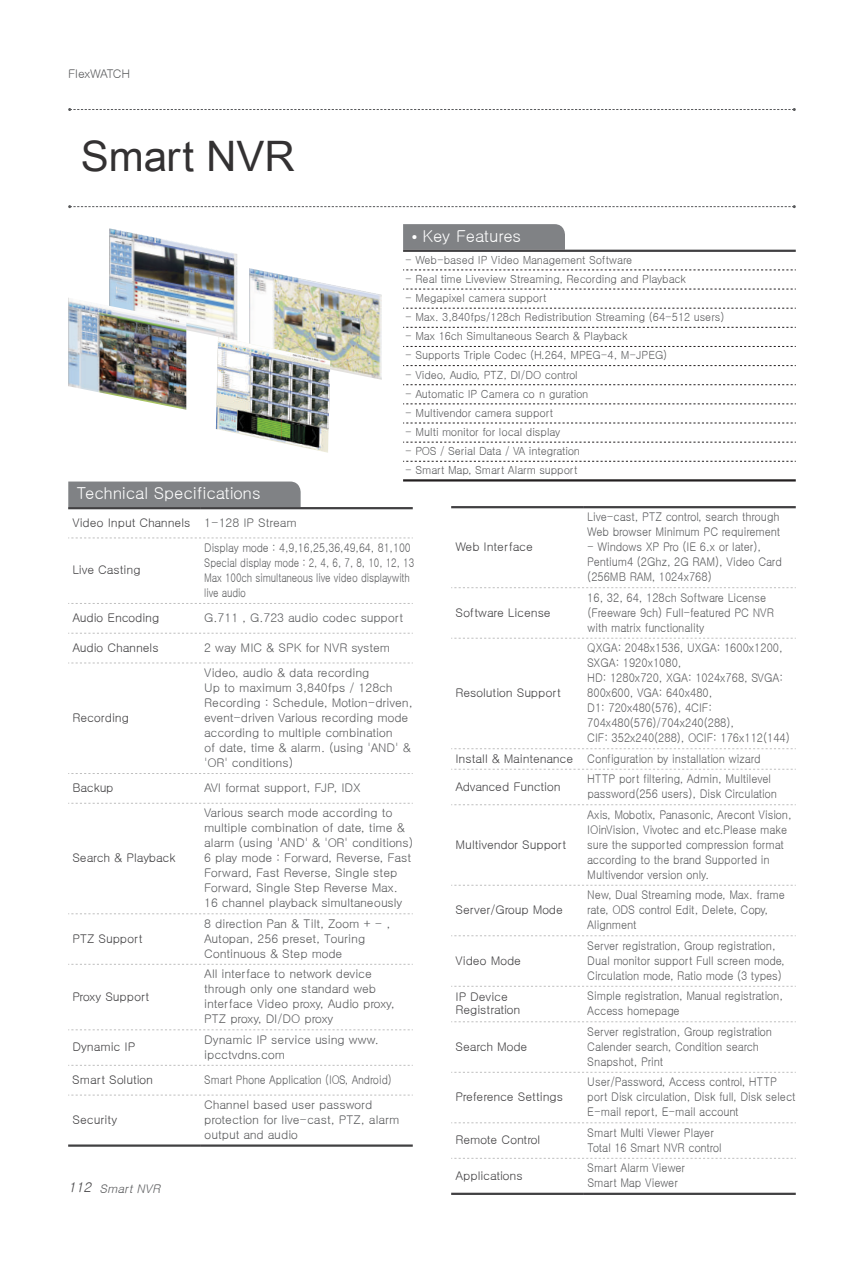
<style>
.page{position:relative;width:866px;height:1263px;background:#fff}
.page>*{position:absolute;margin:0;border:0;box-sizing:border-box;transform-origin:0 0}
.t1{font:42px "Arial Unicode MS";color:#333132}
.t2{font:800 16.5px "JTBC Gothic";color:#fff}
.t3{font:300 12px/15px "JTBC Gothic";color:#58595b;scale:.9 1}
.t4{font:300 12px/15px "JTBC Gothic";color:#58595b}
.t5{font:12px/13.5px "JTBC Gothic";color:#414042}
.t6{font:300 12px/15px "JTBC Gothic";color:#58595b;scale:.86 1}
.t7{font:12px "JTBC Gothic";letter-spacing:-.025em;color:#414042}
.t8{font:12px "JTBC Gothic";letter-spacing:-.02em;color:#414042}
.t9{font:italic 300 12px "JTBC Gothic";color:#58595b}
.t10{font:12px "JTBC Gothic";letter-spacing:-.025em;color:#58595b}
.t11{font:11.25px "JTBC Gothic";color:#58595b;scale:.95 1}
.s1{font-family:"Univers";font-weight:400;font-stretch:condensed}
.s2{font-weight:300;color:#58595b}
.s3{font-weight:800;font-size:13.5px;color:#414042}
.s4{font-weight:400;color:#414042}
</style>
<div class="page">
<svg style="left:68px;top:108px;width:727px;height:3px"></svg>
<svg style="left:68px;top:205px;width:727px;height:3px"></svg>
<img style="left:249px;top:268px;width:133px;height:112px">
<img style="left:109px;top:228px;width:128px;height:112px">
<img style="left:68px;top:298px;width:118px;height:112px">
<img style="left:216px;top:337px;width:114px;height:116px">
<div style="left:403px;top:224px;width:162px;height:26px;background:#808285"></div>
<hr style="left:403px;top:250px;width:392px;height:2px;background:#414042">
<svg style="left:403px;top:270px;width:392px;height:1px"></svg>
<svg style="left:403px;top:289px;width:392px;height:1px"></svg>
<svg style="left:403px;top:308px;width:392px;height:1px"></svg>
<svg style="left:403px;top:327px;width:392px;height:1px"></svg>
<svg style="left:403px;top:346px;width:392px;height:1px"></svg>
<svg style="left:403px;top:365px;width:392px;height:1px"></svg>
<svg style="left:403px;top:384px;width:392px;height:1px"></svg>
<svg style="left:403px;top:404px;width:392px;height:1px"></svg>
<svg style="left:403px;top:423px;width:392px;height:1px"></svg>
<hr style="left:403px;top:479px;width:392px;height:2px;background:#231f20">
<svg style="left:403px;top:442px;width:392px;height:1px"></svg>
<svg style="left:403px;top:461px;width:392px;height:1px"></svg>
<div style="left:68px;top:481px;width:232px;height:26px;background:#808285"></div>
<svg style="left:68px;top:538px;width:345px;height:1px"></svg>
<svg style="left:68px;top:603px;width:345px;height:1px"></svg>
<svg style="left:68px;top:633px;width:345px;height:1px"></svg>
<hr style="left:68px;top:507px;width:132px;height:2px;background:#414042">
<hr style="left:200px;top:507px;width:213px;height:2px;background:#414042">
<svg style="left:68px;top:663px;width:345px;height:1px"></svg>
<svg style="left:68px;top:773px;width:345px;height:1px"></svg>
<svg style="left:68px;top:803px;width:345px;height:1px"></svg>
<svg style="left:68px;top:913px;width:345px;height:1px"></svg>
<svg style="left:68px;top:964px;width:345px;height:1px"></svg>
<svg style="left:68px;top:1029px;width:345px;height:1px"></svg>
<svg style="left:68px;top:1065px;width:345px;height:1px"></svg>
<svg style="left:68px;top:1095px;width:345px;height:1px"></svg>
<hr style="left:68px;top:1144px;width:132px;height:3px;background:#414042">
<hr style="left:200px;top:1144px;width:213px;height:3px;background:#414042">
<hr style="left:451px;top:506px;width:132px;height:2px;background:#414042">
<hr style="left:583px;top:506px;width:212px;height:2px;background:#414042">
<svg style="left:451px;top:587px;width:344px;height:1px"></svg>
<svg style="left:451px;top:638px;width:344px;height:1px"></svg>
<svg style="left:451px;top:748px;width:344px;height:1px"></svg>
<svg style="left:451px;top:769px;width:344px;height:1px"></svg>
<svg style="left:451px;top:804px;width:344px;height:1px"></svg>
<svg style="left:451px;top:885px;width:344px;height:1px"></svg>
<svg style="left:451px;top:935px;width:344px;height:1px"></svg>
<svg style="left:451px;top:986px;width:344px;height:1px"></svg>
<svg style="left:451px;top:1021px;width:344px;height:1px"></svg>
<svg style="left:451px;top:1072px;width:344px;height:1px"></svg>
<svg style="left:451px;top:1122px;width:344px;height:1px"></svg>
<svg style="left:451px;top:1158px;width:344px;height:1px"></svg>
<hr style="left:451px;top:1193px;width:132px;height:2px;background:#414042">
<hr style="left:583px;top:1193px;width:212px;height:2px;background:#414042">
<p class="t10" style="left:68px;top:67px;width:64px">FlexWATCH</p>
<h1 class="t1" style="left:81px;top:126px;width:215px">Smart NVR</h1>
<h2 class="t2" style="left:411px;top:228px;width:111px"><span class="s1">•</span> Key Features</h2>
<p class="t11" style="left:405px;top:254px;width:240px">- Web-based IP Video Management Software</p>
<p class="t11" style="left:405px;top:273px;width:297px">- Real time Liveview Streaming, Recording and Playback</p>
<p class="t11" style="left:405px;top:292px;width:150px">- Megapixel camera support</p>
<p class="t11" style="left:405px;top:311px;width:337px">- Max. 3,840fps/128ch Redistribution Streaming (64-512 users)</p>
<p class="t11" style="left:405px;top:331px;width:235px">- Max 16ch Simultaneous Search &amp; Playback</p>
<p class="t11" style="left:405px;top:350px;width:277px">- Supports Triple Codec (H.264, MPEG-4, M-JPEG)</p>
<p class="t11" style="left:405px;top:369px;width:183px">- Video, Audio, PTZ, DI/DO control</p>
<p class="t11" style="left:405px;top:388px;width:194px">- Automatic IP Camera co n guration</p>
<p class="t11" style="left:405px;top:407px;width:157px">- Multivendor camera support</p>
<p class="t11" style="left:405px;top:426px;width:165px">- Multi monitor for local display</p>
<p class="t11" style="left:405px;top:445px;width:186px">- POS / Serial Data / VA integration</p>
<p class="t11" style="left:405px;top:464px;width:183px">- Smart Map, Smart Alarm support</p>
<h2 class="t2" style="left:77px;top:485px;width:185px">Technical Specifications</h2>
<p class="t5" style="left:72px;top:516px;width:226px">Video Input Channels <span class="s2">1-128 IP Stream</span></p>
<p class="t5" style="left:72px;top:563px;width:70px">Live Casting</p>
<p class="t6" style="left:204px;top:540px;width:246px">Display mode : 4,9,16,25,36,49,64, 81,100<br>Special display mode : 2, 4, 6, 7, 8, 10, 12, 13<br>Max 100ch simultaneous live video displaywith live audio</p>
<p class="t5" style="left:72px;top:611px;width:88px">Audio Encoding</p>
<p class="t4" style="left:204px;top:610px;width:200px">G.711 , G.723 audio codec support</p>
<p class="t5" style="left:72px;top:641px;width:88px">Audio Channels</p>
<p class="t4" style="left:204px;top:640px;width:187px">2 way MIC &amp; SPK for NVR system</p>
<p class="t5" style="left:72px;top:711px;width:58px">Recording</p>
<p class="t4" style="left:204px;top:665px;width:210px">Video, audio &amp; data recording<br>Up to maximum 3,840fps / 128ch<br>Recording : Schedule, Motion-driven, event-driven Various recording mode according to multiple combination<br>of date, time &amp; alarm. (using 'AND' &amp; 'OR' conditions)</p>
<p class="t5" style="left:72px;top:781px;width:43px">Backup</p>
<p class="t4" style="left:204px;top:780px;width:158px">AVI format support, FJP, IDX</p>
<p class="t5" style="left:72px;top:851px;width:105px">Search &amp; Playback</p>
<p class="t5" style="left:72px;top:932px;width:72px">PTZ Support</p>
<p class="t8" style="left:72px;top:990px;width:79px">Proxy Support</p>
<p class="t4" style="left:204px;top:805px;width:211px">Various search mode according to multiple combination of date, time &amp; alarm (using 'AND' &amp; 'OR' conditions)<br>6 play mode : Forward, Reverse, Fast Forward, Fast Reverse, Single step Forward, Single Step Reverse Max.<br>16 channel playback simultaneously</p>
<p class="t4" style="left:204px;top:916px;width:188px">8 direction Pan &amp; Tilt, Zoom + - ,<br>Autopan, 256 preset, Touring<br>Continuous &amp; Step mode</p>
<p class="t4" style="left:204px;top:966px;width:192px">All interface to network device through only one standard web interface Video proxy, Audio proxy,<br>PTZ proxy, DI/DO proxy</p>
<p class="t5" style="left:72px;top:1040px;width:64px">Dynamic IP</p>
<p class="t4" style="left:204px;top:1032px;width:176px">Dynamic IP service using www. ipcctvdns.com</p>
<p class="t5" style="left:72px;top:1073px;width:82px">Smart Solution</p>
<p class="t6" style="left:204px;top:1072px;width:219px">Smart Phone Application (IOS, Android)</p>
<p class="t5" style="left:72px;top:1113px;width:46px">Security</p>
<p class="t4" style="left:204px;top:1097px;width:196px">Channel based user password protection for live-cast, PTZ, alarm output and audio</p>
<p class="t9" style="left:68px;top:1182px;width:96px"><span class="s3">112</span> Smart NVR</p>
<p class="t5" style="left:455px;top:540px;width:79px">Web Interface</p>
<p class="t5" style="left:455px;top:605px;width:97px">Software License</p>
<p class="t3" style="left:587px;top:509px;width:216px">Live-cast, PTZ control, search through<br>Web browser Minimum PC requirement</p>
<p class="t3" style="left:587px;top:539px;width:218px">- Windows XP Pro (IE 6.x or later),<br>Pentium4 (2Ghz, 2G RAM), Video Card (256MB RAM, 1024x768)</p>
<p class="t3" style="left:587px;top:590px;width:209px">16, 32, 64, 128ch Software License (Freeware 9ch) Full-featured PC NVR with matrix functionality</p>
<p class="t3" style="left:587px;top:640px;width:226px">QXGA: 2048x1536, UXGA: 1600x1200,<br>SXGA: 1920x1080,<br>HD: 1280x720, XGA: 1024x768, SVGA:<br>800x600, VGA: 640x480,<br>D1: 720x480(576), 4CIF:<br>704x480(576)/704x240(288),<br>CIF: 352x240(288), OCIF: 176x112(144)</p>
<p class="t3" style="left:455px;top:751px;width:341px"><span class="s4">Install &amp; Maintenance</span> Configuration by installation wizard</p>
<p class="t7" style="left:455px;top:780px;width:107px">Advanced Function</p>
<p class="t3" style="left:587px;top:771px;width:212px">HTTP port filtering, Admin, Multilevel password(256 users), Disk Circulation</p>
<p class="t5" style="left:455px;top:837px;width:112px">Multivendor Support</p>
<p class="t5" style="left:455px;top:686px;width:107px">Resolution Support</p>
<p class="t3" style="left:587px;top:807px;width:229px">Axis, Mobotix, Panasonic, Arecont Vision, IOinVision, Vivotec and etc.Please make sure the supported compression format according to the brand Supported in Multivendor version only.</p>
<p class="t5" style="left:455px;top:903px;width:109px">Server/Group Mode</p>
<p class="t5" style="left:455px;top:953px;width:67px">Video Mode</p>
<p class="t3" style="left:587px;top:887px;width:221px">New, Dual Streaming mode, Max. frame rate, ODS control Edit, Delete, Copy,<br>Alignment</p>
<p class="t3" style="left:587px;top:938px;width:221px">Server registration, Group registration,<br>Dual monitor support Full screen mode,<br>Circulation mode, Ratio mode (3 types)</p>
<p class="t5" style="left:455px;top:990px;width:67px">IP Device<br>Registration</p>
<p class="t3" style="left:587px;top:988px;width:219px">Simple registration, Manual registration,<br>Access homepage</p>
<p class="t8" style="left:455px;top:1040px;width:73px">Search Mode</p>
<p class="t3" style="left:587px;top:1024px;width:207px">Server registration, Group registration<br>Calender search, Condition search<br>Snapshot, Print</p>
<p class="t5" style="left:455px;top:1090px;width:109px">Preference Settings</p>
<p class="t3" style="left:587px;top:1074px;width:233px">User/Password, Access control, HTTP port Disk circulation, Disk full, Disk select<br>E-mail report, E-mail account</p>
<p class="t7" style="left:455px;top:1134px;width:86px">Remote Control</p>
<p class="t3" style="left:587px;top:1125px;width:151px">Smart Multi Viewer Player<br>Total 16 Smart NVR control</p>
<p class="t5" style="left:455px;top:1168px;width:69px">Applications</p>
<p class="t3" style="left:587px;top:1160px;width:110px">Smart Alarm Viewer<br>Smart Map Viewer</p>
</div>
